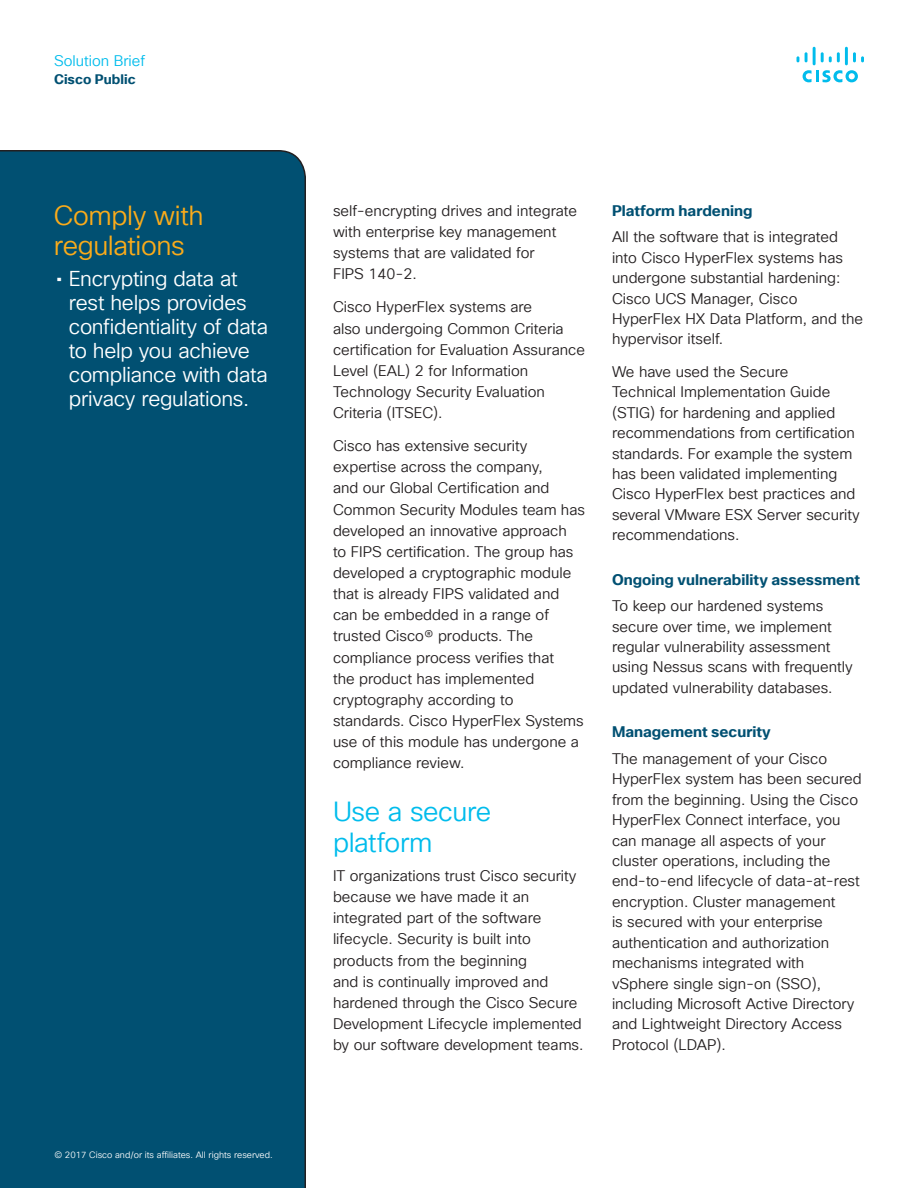
<style>
.page{position:relative;width:918px;height:1188px;background:#fff}
.page>*{position:absolute;margin:0;border:0;box-sizing:border-box;transform-origin:0 0}
.t1{font:27px/30px "Cisco Sans TT Light";letter-spacing:-.015em;color:#faab1a}
.t2{font:27px/31.7px "Cisco Sans TT Light";letter-spacing:-.015em;color:#01bcec}
.t3{font:21px/24px "Cisco Sans TT Light";letter-spacing:-.015em;color:#fff}
.t4{font:15px/21.1px "Cisco Sans TT Light";color:#231f20}
.t5{font:700 15px "Cisco Sans TT";color:#015072}
.t6{font:15px "Cisco Sans TT Light";color:#01bcec}
.t7{font:700 13.5px "Cisco Sans TT";color:#015072}
.t8{font:9px "Cisco Sans TT Light";color:#fff}
.s1{font-family:"Cisco Sans TT"}
</style>
<div class="page">
<svg style="left:803px;top:70px;width:55px;height:12px"></svg>
<svg style="left:797px;top:56px;width:2px;height:6px"></svg>
<svg style="left:805px;top:52px;width:3px;height:10px"></svg>
<hr style="left:813px;top:47px;width:3px;height:18px;background:#01bcec">
<svg style="left:821px;top:52px;width:19px;height:10px"></svg>
<hr style="left:845px;top:47px;width:3px;height:18px;background:#01bcec">
<svg style="left:853px;top:52px;width:11px;height:10px"></svg>
<div style="left:0;top:150px;width:306px;height:1038px;background:#015072"></div>
<p class="t6" style="left:54px;top:51px;width:93px">Solution Brief</p>
<p class="t7" style="left:54px;top:70px;width:83px">Cisco Public</p>
<h1 class="t1" style="left:54px;top:201px;width:151px">Comply with regulations</h1>
<h2 class="t3" style="left:69px;top:268px;width:201px;text-indent:-13px"><span class="s1">•</span> Encrypting data at rest helps provides confidentiality of data to help you achieve compliance with data privacy regulations.</h2>
<p class="t8" style="left:54px;top:1149px;width:220px">© 2017 Cisco and/or its affiliates. All rights reserved.</p>
<p class="t4" style="left:333px;top:200px;width:246px">self-encrypting drives and integrate with enterprise key management systems that are validated for<br>FIPS 140-2.</p>
<p class="t4" style="left:333px;top:297px;width:254px">Cisco HyperFlex systems are<br>also undergoing Common Criteria certification for Evaluation Assurance<br>Level (EAL) 2 for Information<br>Technology Security Evaluation<br>Criteria (ITSEC).</p>
<p class="t4" style="left:333px;top:436px;width:253px">Cisco has extensive security expertise across the company,<br>and our Global Certification and<br>Common Security Modules team has developed an innovative approach<br>to FIPS certification. The group has developed a cryptographic module that is already FIPS validated and can be embedded in a range of trusted Cisco® products. The compliance process verifies that<br>the product has implemented cryptography according to standards. Cisco HyperFlex Systems use of this module has undergone a compliance review.</p>
<h1 class="t2" style="left:333px;top:796px;width:160px">Use a secure platform</h1>
<p class="t4" style="left:333px;top:866px;width:252px">IT organizations trust Cisco security because we have made it an integrated part of the software lifecycle. Security is built into products from the beginning<br>and is continually improved and hardened through the Cisco Secure<br>Development Lifecycle implemented by our software development teams.</p>
<p class="t5" style="left:612px;top:201px;width:142px">Platform hardening</p>
<p class="t4" style="left:612px;top:227px;width:253px;line-height:20.4px">All the software that is integrated into Cisco HyperFlex systems has undergone substantial hardening:<br>Cisco UCS Manager, Cisco<br>HyperFlex HX Data Platform, and the hypervisor itself.</p>
<p class="t4" style="left:612px;top:362px;width:249px;line-height:20.4px">We have used the Secure<br>Technical Implementation Guide (STIG) for hardening and applied recommendations from certification standards. For example the system has been validated implementing<br>Cisco HyperFlex best practices and several VMware ESX Server security recommendations.</p>
<p class="t5" style="left:612px;top:570px;width:249px">Ongoing vulnerability assessment</p>
<p class="t4" style="left:612px;top:596px;width:242px;line-height:20.4px">To keep our hardened systems secure over time, we implement regular vulnerability assessment using Nessus scans with frequently updated vulnerability databases.</p>
<p class="t5" style="left:612px;top:722px;width:160px">Management security</p>
<p class="t4" style="left:612px;top:749px;width:251px;line-height:20.4px">The management of your Cisco<br>HyperFlex system has been secured from the beginning. Using the Cisco<br>HyperFlex Connect interface, you can manage all aspects of your cluster operations, including the end-to-end lifecycle of data-at-rest encryption. Cluster management<br>is secured with your enterprise authentication and authorization mechanisms integrated with vSphere single sign-on (SSO), including Microsoft Active Directory and Lightweight Directory Access<br>Protocol (LDAP).</p>
</div>
